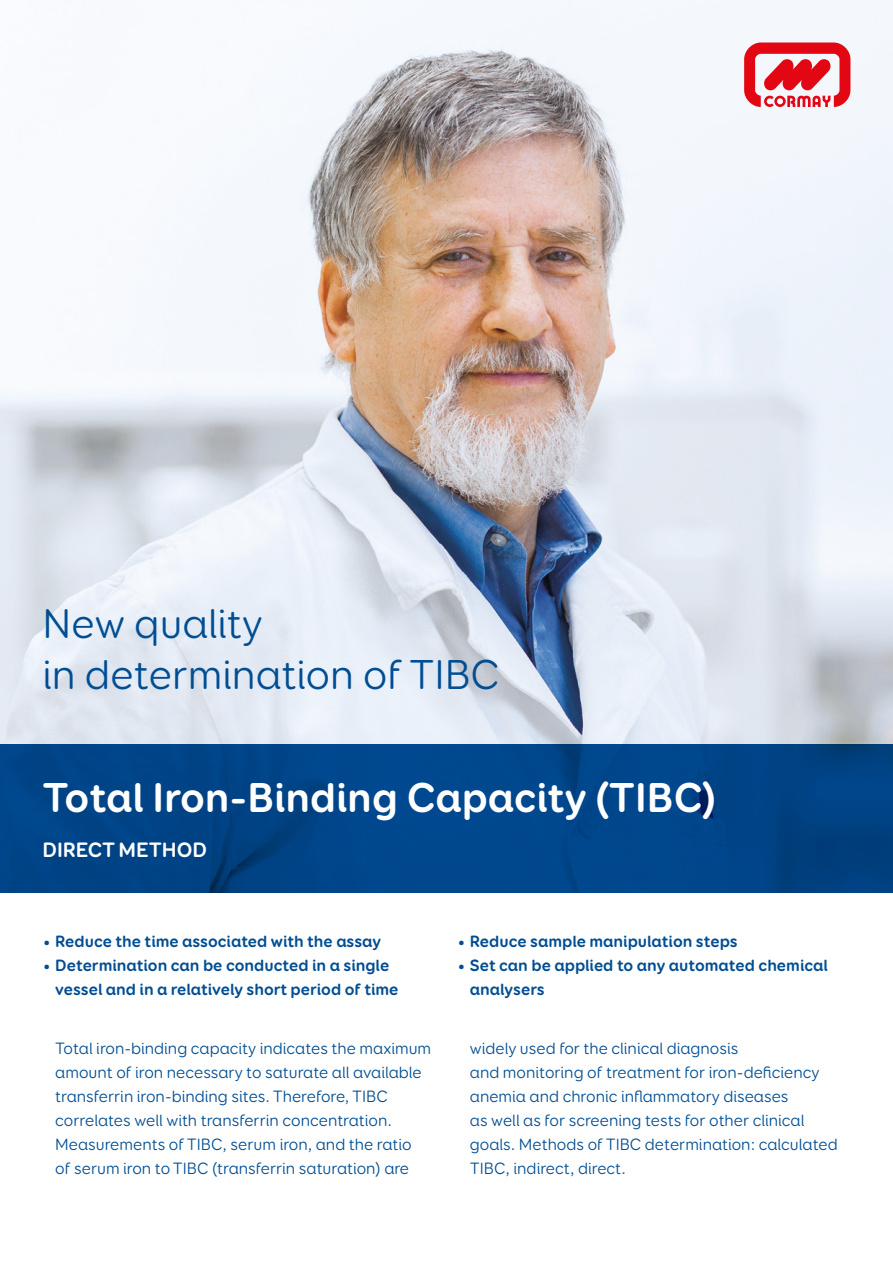
<style>
.page{position:relative;width:893px;height:1263px;background:#fff}
.page>*{position:absolute;margin:0;border:0;box-sizing:border-box;transform-origin:0 0}
.t1{font:42px/50.4px "Booster Next FY";color:#004d92}
.t2{font:700 42px "Booster Next FY";color:#fff}
.naglowek2{font:700 21px "Booster Next FY";color:#fff}
.tekst_11_wciecie{font:16.5px/24px "Booster Next FY";color:#004d92}
.t3{font:700 16.5px/24px "Booster Next FY";color:#004d92}
</style>
<div class="page">
<img style="left:0;top:0;width:893px;height:744px">
<svg style="left:0;top:744px;width:893px;height:149px;background:#004487"></svg>
<svg style="left:744px;top:43px;width:106px;height:64px"></svg>
<p class="t1" style="left:43px;top:598px;width:459px">New quality<br>in determination of TIBC</p>
<p class="t2" style="left:43px;top:771px;width:675px">Total Iron-Binding Capacity (TIBC)</p>
<p class="naglowek2" style="left:43px;top:836px;width:166px">DIRECT METHOD</p>
<p class="t3" style="left:43px;top:929px;width:340px">• Reduce the time associated with the assay</p>
<p class="t3" style="left:55px;top:953px;width:345px;text-indent:-13px">• Determination can be conducted in a single vessel and in a relatively short period of time</p>
<p class="t3" style="left:457px;top:929px;width:282px">• Reduce sample manipulation steps</p>
<p class="t3" style="left:470px;top:953px;width:359px;text-indent:-13px">• Set can be applied to any automated chemical analysers</p>
<p class="tekst_11_wciecie" style="left:55px;top:1036px;width:377px">Total iron-binding capacity indicates the maximum amount of iron necessary to saturate all available transferrin iron-binding sites. Therefore, TIBC correlates well with transferrin concentration.<br>Measurements of TIBC, serum iron, and the ratio<br>of serum iron to TIBC (transferrin saturation) are</p>
<p class="tekst_11_wciecie" style="left:470px;top:1036px;width:369px">widely used for the clinical diagnosis<br>and monitoring of treatment for iron-deficiency anemia and chronic inflammatory diseases<br>as well as for screening tests for other clinical goals. Methods of TIBC determination: calculated TIBC, indirect, direct.</p>
</div>
